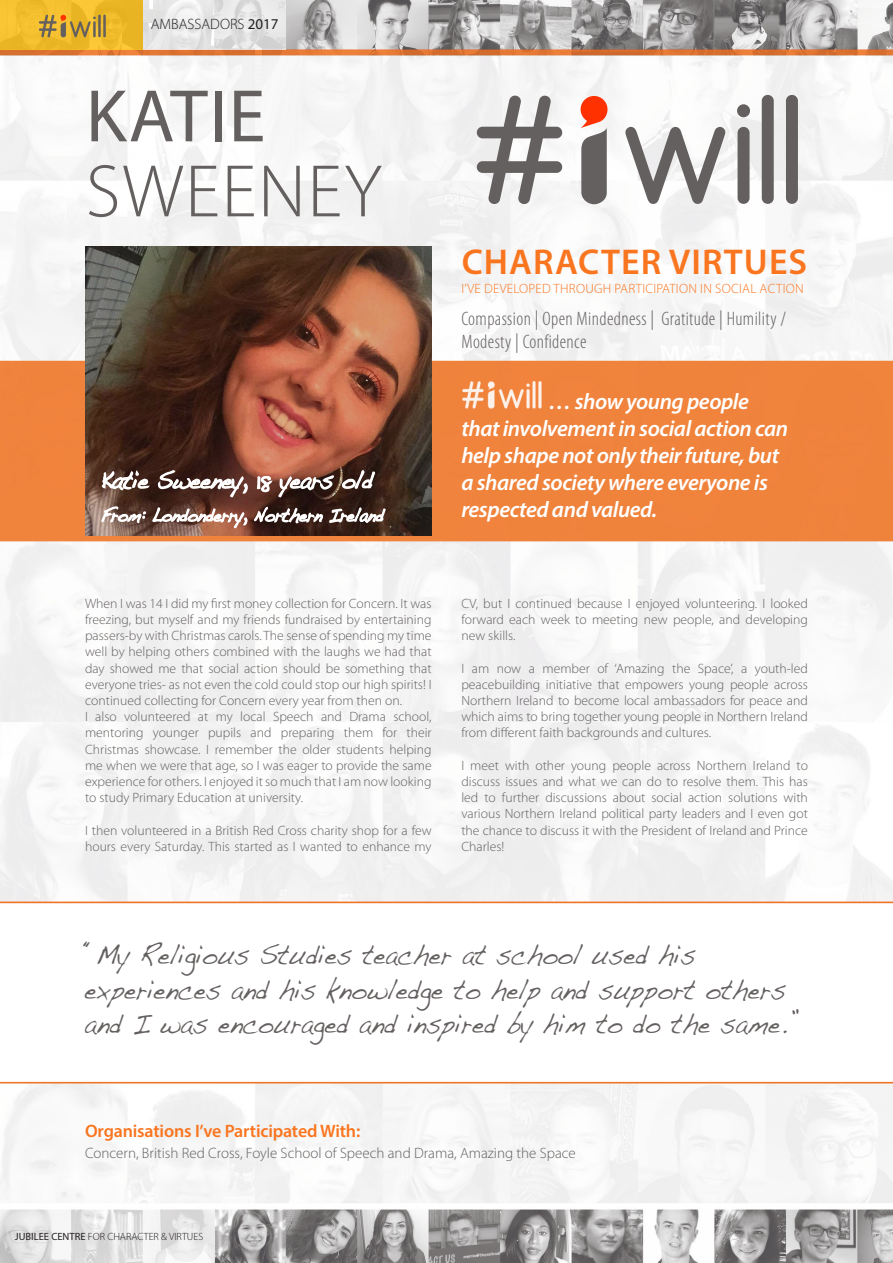
<style>
.page{position:relative;width:893px;height:1263px;background:#fff}
.page>*{position:absolute;margin:0;border:0;box-sizing:border-box;transform-origin:0 0}
.t1{font:300 75px "Myriad Pro";letter-spacing:.02em;color:#64605f}
.t2{font:75px "Myriad Pro";letter-spacing:.02em;color:#64605f}
.t3{font:600 36px "Myriad Pro";letter-spacing:.03em;color:#fa751f}
.t4{font:25.2px/34.5px "Dakota";color:#64605f;scale:.83 1}
.t5{font:italic 600 22.5px/27px "Myriad Pro";letter-spacing:-.02em;color:#fff}
.t6{font:300 condensed 19.5px/23.4px "Myriad Pro";letter-spacing:.02em;color:#64605f}
.t7{font:600 18px "Myriad Pro";letter-spacing:-.01em;color:#fa751f}
.t8{font:300 15px "Myriad Pro";color:#64605f}
.t9{font:300 15px "Myriad Pro";color:#231f20}
.t10{font:300 13.5px/16.2px "Myriad Pro";color:#64605f;text-align:justify}
.t11{font:300 13.5px "Myriad Pro";letter-spacing:.02em;color:#fa751f}
.t12{font:300 10.5px "Myriad Pro";color:#231f20}
.s1{font-weight:400}
</style>
<div class="page">
<img style="left:0;top:0;width:893px;height:1262px">
<svg style="left:0;top:1206px;width:215px;height:57px"></svg>
<div style="left:0;top:0;width:143px;height:50px;background:linear-gradient(to right,#f5c02f,#ecb727)"></div>
<hr style="left:98px;top:15px;width:3px;height:22px;background:#64605f">
<hr style="left:103px;top:15px;width:3px;height:22px;background:#64605f">
<svg style="left:39px;top:15px;width:57px;height:22px"></svg>
<svg style="left:143px;top:0;width:143px;height:50px;background:#e5e4e4"></svg>
<img style="left:85px;top:247px;width:347px;height:289px">
<svg style="left:101px;top:464px;width:286px;height:65px;background:#71554c"></svg>
<img style="left:463px;top:382px;width:78px;height:27px">
<svg style="left:581px;top:96px;width:26px;height:108px"></svg>
<svg style="left:625px;top:127px;width:101px;height:77px"></svg>
<div style="left:737px;top:127px;width:12px;height:77px;background:#64605f;border-radius:6px"></div>
<div style="left:762px;top:95px;width:12px;height:109px;background:#64605f;border-radius:6px"></div>
<div style="left:786px;top:95px;width:12px;height:109px;background:#64605f;border-radius:6px"></div>
<div style="left:737px;top:104px;width:13px;height:13px;background:#64605f;border-radius:50%"></div>
<svg style="left:477px;top:96px;width:85px;height:108px"></svg>
<p class="t9" style="left:151px;top:15px;width:129px">AMBASSADORS <span class="s1">2017</span></p>
<p class="t2" style="left:86px;top:70px;width:181px">KATIE</p>
<p class="t1" style="left:86px;top:146px;width:297px">SWEENEY</p>
<p class="t3" style="left:462px;top:239px;width:347px">CHARACTER VIRTUES</p>
<p class="t11" style="left:461px;top:280px;width:344px">I’VE DEVELOPED THROUGH PARTICIPATION IN SOCIAL ACTION</p>
<p class="t6" style="left:461px;top:306px;width:326px">Compassion | Open Mindedness | Gratitude | Humility /<br>Modesty | Confidence</p>
<p class="t5" style="left:461px;top:387px;width:328px;text-indent:88px">… show young people that involvement in social action can help shape not only their future, but a shared society where everyone is respected and valued.</p>
<p class="t10" style="left:85px;top:595px;width:348px">When I was 14 I did my first money collection for Concern. It was freezing, but myself and my friends fundraised by entertaining passers-by with Christmas carols. The sense of spending my time well by helping others combined with the laughs we had that day showed me that social action should be something that everyone tries- as not even the cold could stop our high spirits! I continued collecting for Concern every year from then on.</p>
<p class="t10" style="left:85px;top:708px;width:348px">I also volunteered at my local Speech and Drama school, mentoring younger pupils and preparing them for their Christmas showcase. I remember the older students helping me when we were that age, so I was eager to provide the same experience for others. I enjoyed it so much that I am now looking to study Primary Education at university.</p>
<p class="t10" style="left:85px;top:822px;width:348px">I then volunteered in a British Red Cross charity shop for a few hours every Saturday. This started as I wanted to enhance my</p>
<p class="t10" style="left:461px;top:595px;width:348px">CV, but I continued because I enjoyed volunteering. I looked forward each week to meeting new people, and developing new skills.</p>
<p class="t10" style="left:461px;top:660px;width:348px">I am now a member of ‘Amazing the Space’, a youth-led peacebuilding initiative that empowers young people across Northern Ireland to become local ambassadors for peace and which aims to bring together young people in Northern Ireland from different faith backgrounds and cultures.</p>
<p class="t10" style="left:461px;top:757px;width:348px">I meet with other young people across Northern Ireland to discuss issues and what we can do to resolve them. This has led to further discussions about social action solutions with various Northern Ireland political party leaders and I even got the chance to discuss it with the President of Ireland and Prince Charles!</p>
<p class="t4" style="left:85px;top:940px;width:861px">“My Religious Studies teacher at school used his experiences and his knowledge to help and support others and I was encouraged and inspired by him to do the same.”</p>
<p class="t7" style="left:85px;top:1120px;width:277px">Organisations I’ve Participated With:</p>
<p class="t8" style="left:85px;top:1144px;width:492px">Concern, British Red Cross, Foyle School of Speech and Drama, Amazing the Space</p>
<p class="t12" style="left:15px;top:1230px;width:190px"><span class="s1">JUBILEE CENTRE</span> FOR CHARACTER &amp; VIRTUES</p>
</div>
